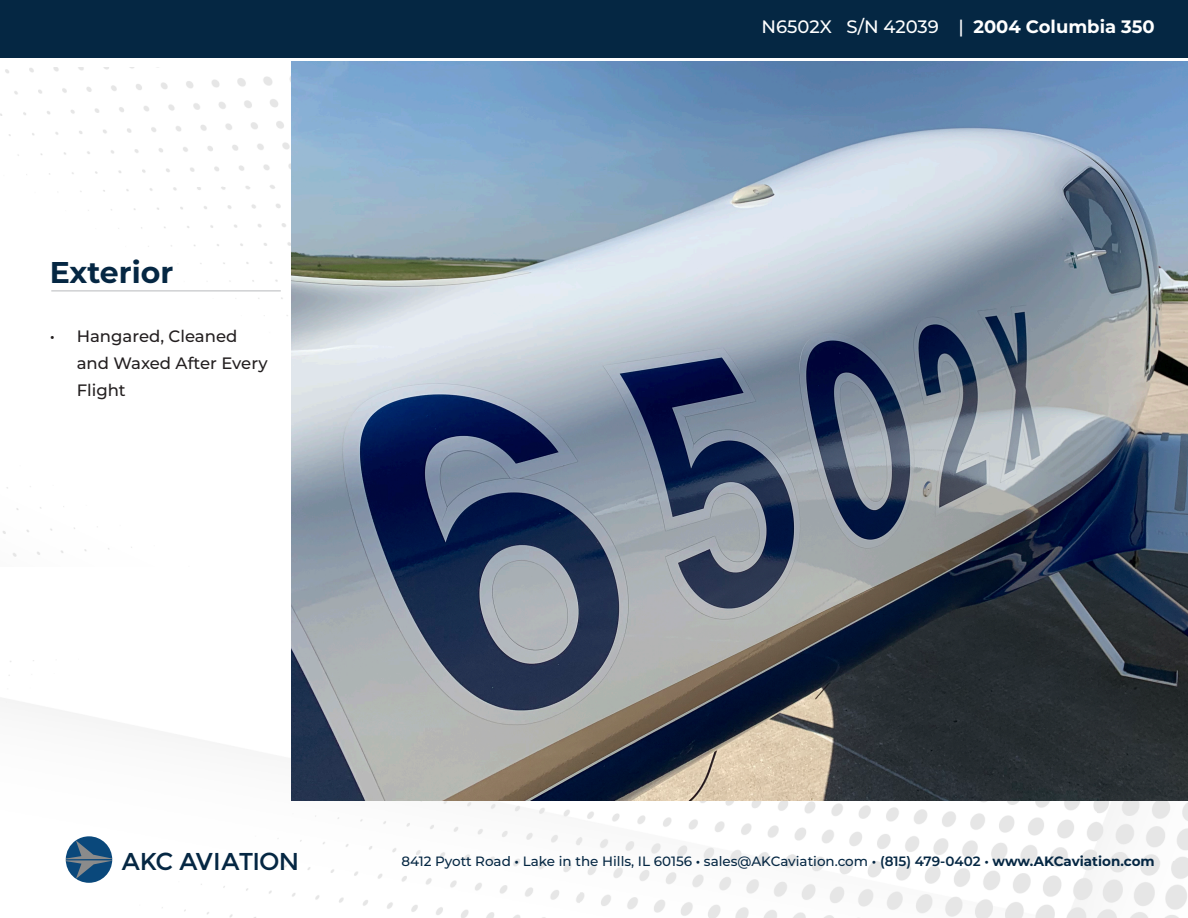
<style>
.page{position:relative;width:1188px;height:918px;background:#fff}
.page>*{position:absolute;margin:0;border:0;box-sizing:border-box;transform-origin:0 0}
.t1{font:700 30px "Montserrat";color:#052743}
.t2{font:24.45px "Montserrat";letter-spacing:-.04em;color:#052743}
.t3{font:500 18px "Montserrat";color:#fff}
.t4{font:500 16.5px/27px "Montserrat";color:#231f20}
.t5{font:500 13.5px "Montserrat";color:#052743}
.s1{font-weight:700}
.s2{font-weight:600}
</style>
<div class="page">
<img style="left:1097px;top:800px;width:91px;height:62px">
<img style="left:0;top:658px;width:1097px;height:260px">
<img style="left:1095px;top:862px;width:93px;height:56px">
<img style="left:3px;top:186px;width:289px;height:381px">
<img style="left:0;top:67px;width:292px;height:119px">
<svg style="left:66px;top:836px;width:46px;height:47px"></svg>
<div style="left:0;top:0;width:1188px;height:57px;background:#052743"></div>
<img style="left:292px;top:62px;width:896px;height:738px">
<hr style="left:51px;top:291px;width:230px;height:1px;background:#b8b9bc">
<h1 class="t1" style="left:50px;top:251px;width:125px">Exterior</h1>
<p class="t4" style="left:77px;top:322px;width:192px;text-indent:-27px">• Hangared, Cleaned and Waxed After Every<br>Flight</p>
<h3 class="t3" style="left:762px;top:14px;width:395px">N6502X S/N 42039 | <span class="s1">2004 Columbia 350</span></h3>
<h2 class="t2" style="left:122px;top:847px;width:179px">AKC AVIATION</h2>
<p class="t5" style="left:401px;top:852px;width:755px">8412 Pyott Road <span class="s2">•</span> Lake in the Hills, IL 60156 <span class="s2">•</span> sales@AKCaviation.com <span class="s2">• (815) 479-0402 •</span> <span class="s1">www.AKCaviation.com</span></p>
</div>
